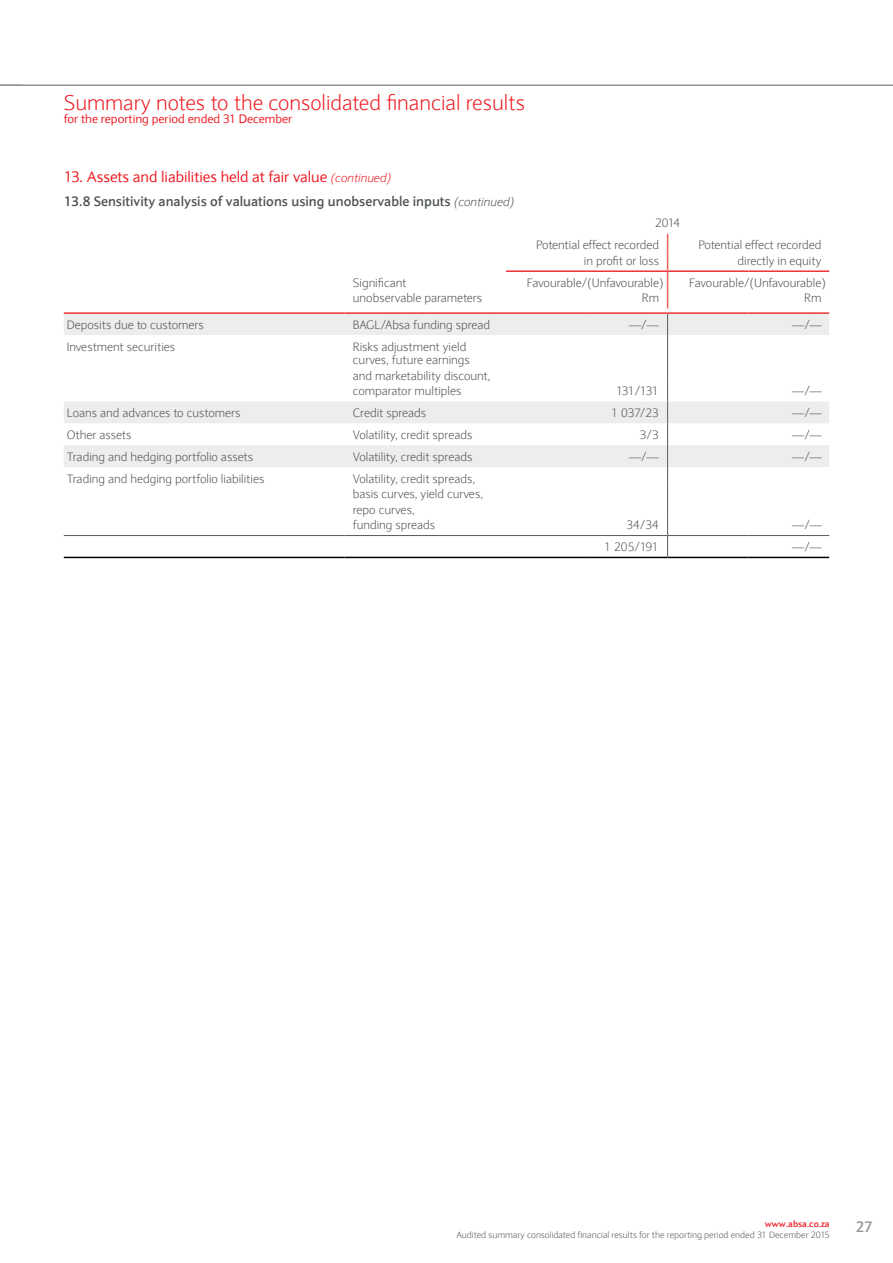
<style>
.page{position:relative;width:893px;height:1263px;background:#fff}
.page>*{position:absolute;margin:0;border:0;box-sizing:border-box;transform-origin:0 0}
.t1{font:300 21px "Expert Sans";color:#ed1d24}
.t2{font:15px "Expert Sans";color:#ed1d24}
.t3{font:700 15px "Expert Sans";color:#939598}
.t4{font:700 13.5px "Expert Sans";color:#505457}
.t5{font:300 12px/15.5px "Expert Sans";color:#505457}
.t6{font:300 12px/21.9px "Expert Sans";letter-spacing:-.02em;color:#505457}
.t7{font:12px "Expert Sans";color:#ed1d24}
.t8{font:300 9px "Expert Sans";color:#58595b}
.t9{font:700 9px "Expert Sans";color:#ed1d24}
.s1{font-weight:300;font-style:italic;font-size:12px}
</style>
<div class="page">
<hr style="left:0;top:84px;width:893px;height:2px;background:#939598">
<svg style="left:64px;top:314px;width:765px;height:153px"></svg>
<hr style="left:506px;top:270px;width:81px;height:2px;background:#ee3235">
<hr style="left:587px;top:270px;width:81px;height:2px;background:#ee3235">
<hr style="left:668px;top:270px;width:80px;height:2px;background:#ee3235">
<hr style="left:748px;top:270px;width:81px;height:2px;background:#ee3235">
<hr style="left:64px;top:557px;width:280px;height:1px;background:#000">
<hr style="left:344px;top:557px;width:162px;height:1px;background:#000">
<hr style="left:506px;top:557px;width:81px;height:1px;background:#000">
<hr style="left:587px;top:557px;width:81px;height:1px;background:#000">
<hr style="left:668px;top:557px;width:80px;height:1px;background:#000">
<hr style="left:748px;top:557px;width:81px;height:1px;background:#000">
<hr style="left:64px;top:312px;width:280px;height:2px;background:#ee3235">
<hr style="left:344px;top:312px;width:162px;height:2px;background:#ee3235">
<hr style="left:506px;top:312px;width:81px;height:2px;background:#ee3235">
<hr style="left:587px;top:312px;width:81px;height:2px;background:#ee3235">
<hr style="left:668px;top:312px;width:80px;height:2px;background:#ee3235">
<hr style="left:748px;top:312px;width:81px;height:2px;background:#ee3235">
<hr style="left:64px;top:535px;width:280px;height:1px;background:#58595b">
<hr style="left:344px;top:535px;width:162px;height:1px;background:#58595b">
<hr style="left:506px;top:535px;width:81px;height:1px;background:#58595b">
<hr style="left:587px;top:535px;width:81px;height:1px;background:#58595b">
<hr style="left:748px;top:535px;width:81px;height:1px;background:#58595b">
<hr style="left:668px;top:535px;width:80px;height:1px;background:#58595b">
<svg style="left:667px;top:234px;width:1px;height:323px"></svg>
<h1 class="t1" style="left:64px;top:89px;width:463px">Summary notes to the consolidated financial results</h1>
<p class="t7" style="left:64px;top:111px;width:230px">for the reporting period ended 31 December</p>
<p class="t2" style="left:64px;top:167px;width:329px">13. Assets and liabilities held at fair value <span class="s1">(continued)</span></p>
<p class="t4" style="left:64px;top:192px;width:452px">13.8 Sensitivity analysis of valuations using unobservable inputs <span class="s1">(continued)</span></p>
<p class="t6" style="left:536px;top:212px;width:145px;text-indent:119px">2014<br>Potential effect recorded</p>
<p class="t6" style="left:699px;top:234px;width:124px">Potential effect recorded</p>
<p class="t5" style="left:584px;top:253px;width:77px">in profit or loss</p>
<p class="t5" style="left:738px;top:253px;width:85px">directly in equity</p>
<p class="t5" style="left:353px;top:275px;width:55px">Significant</p>
<p class="t5" style="left:527px;top:275px;width:138px">Favourable/(Unfavourable)</p>
<p class="t5" style="left:689px;top:275px;width:138px">Favourable/(Unfavourable)</p>
<p class="t5" style="left:353px;top:290px;width:131px">unobservable parameters</p>
<p class="t5" style="left:642px;top:290px;width:19px">Rm</p>
<p class="t5" style="left:804px;top:290px;width:19px">Rm</p>
<p class="t5" style="left:67px;top:317px;width:139px">Deposits due to customers</p>
<p class="t5" style="left:353px;top:317px;width:139px">BAGL/Absa funding spread</p>
<p class="t5" style="left:629px;top:317px;width:31px">—/—</p>
<p class="t5" style="left:792px;top:317px;width:31px">—/—</p>
<p class="t5" style="left:67px;top:338px;width:110px">Investment securities</p>
<p class="t5" style="left:353px;top:339px;width:118px;line-height:13.5px">Risks adjustment yield curves, future earnings</p>
<p class="t5" style="left:353px;top:368px;width:139px">and marketability discount, comparator multiples</p>
<p class="t5" style="left:616px;top:383px;width:44px">131/131</p>
<p class="t5" style="left:792px;top:383px;width:31px">—/—</p>
<p class="t5" style="left:67px;top:405px;width:175px">Loans and advances to customers</p>
<p class="t5" style="left:353px;top:405px;width:75px">Credit spreads</p>
<p class="t5" style="left:611px;top:405px;width:49px">1 037/23</p>
<p class="t5" style="left:792px;top:405px;width:31px">—/—</p>
<p class="t5" style="left:67px;top:427px;width:66px">Other assets</p>
<p class="t5" style="left:353px;top:427px;width:121px">Volatility, credit spreads</p>
<p class="t5" style="left:640px;top:427px;width:20px">3/3</p>
<p class="t5" style="left:792px;top:427px;width:31px">—/—</p>
<p class="t5" style="left:67px;top:449px;width:188px">Trading and hedging portfolio assets</p>
<p class="t5" style="left:353px;top:449px;width:121px">Volatility, credit spreads</p>
<p class="t5" style="left:629px;top:449px;width:31px">—/—</p>
<p class="t5" style="left:792px;top:449px;width:31px">—/—</p>
<p class="t5" style="left:67px;top:471px;width:199px">Trading and hedging portfolio liabilities</p>
<p class="t5" style="left:353px;top:471px;width:132px">Volatility, credit spreads, basis curves, yield curves, repo curves,<br>funding spreads</p>
<p class="t5" style="left:627px;top:517px;width:34px">34/34</p>
<p class="t5" style="left:792px;top:517px;width:31px">—/—</p>
<p class="t5" style="left:604px;top:539px;width:56px">1 205/191</p>
<p class="t5" style="left:792px;top:539px;width:31px">—/—</p>
<p class="t9" style="left:765px;top:1218px;width:66px">www.absa.co.za</p>
<p class="t8" style="left:456px;top:1229px;width:375px">Audited summary consolidated financial results for the reporting period ended 31 December 2015</p>
<p class="t3" style="left:856px;top:1217px;width:19px">27</p>
</div>
